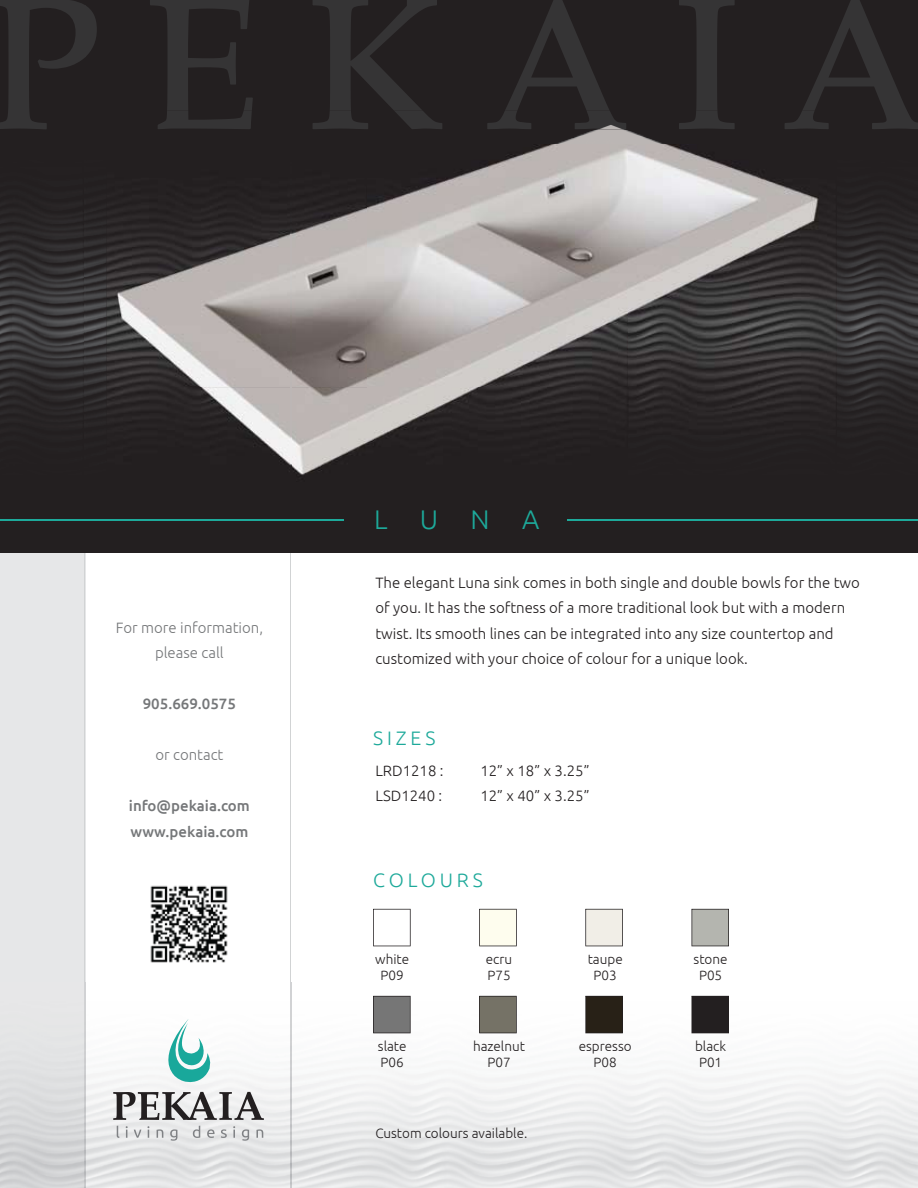
<style>
.page{position:relative;width:918px;height:1188px;background:#fff}
.page>*{position:absolute;margin:0;border:0;box-sizing:border-box;transform-origin:0 0}
.t1{font:500 186.9px "Palatino";letter-spacing:.24em;color:#353435}
.t2{font:300 27px "Ubuntu";color:#1da99a}
.t3{font:300 19.5px "Ubuntu";letter-spacing:.2em;color:#1da99a}
.t4{font:300 15px/25.5px "Ubuntu";color:#231f20}
.t5{font:500 15px/25.5px "Ubuntu";color:#757779}
.t6{font:300 15px/25.5px "Ubuntu";color:#757779;text-align:center}
.t7{font:300 13.5px/16.2px "Ubuntu";color:#231f20;text-align:center}
</style>
<div class="page">
<div style="left:0;top:0;width:85px;height:1188px;background:#e6e7e8"></div>
<hr style="left:84px;top:0;width:1px;height:1188px;background:#d1d3d4">
<hr style="left:290px;top:0;width:1px;height:1188px;background:#d1d3d4">
<div style="left:0;top:0;width:918px;height:552px;background:#231f20"></div>
<img style="left:0;top:215px;width:107px;height:203px">
<img style="left:837px;top:215px;width:81px;height:202px">
<img style="left:84px;top:215px;width:1px;height:203px">
<img style="left:84px;top:1043px;width:1px;height:145px">
<img style="left:290px;top:1046px;width:1px;height:142px">
<img style="left:107px;top:129px;width:730px;height:346px">
<img style="left:290px;top:144px;width:1px;height:331px">
<img style="left:158px;top:110px;width:671px;height:19px">
<svg style="left:290px;top:110px;width:1px;height:34px"></svg>
<svg style="left:373px;top:909px;width:38px;height:37px"></svg>
<svg style="left:373px;top:996px;width:38px;height:37px"></svg>
<svg style="left:479px;top:909px;width:38px;height:37px"></svg>
<svg style="left:479px;top:996px;width:38px;height:37px"></svg>
<svg style="left:585px;top:909px;width:38px;height:37px"></svg>
<svg style="left:585px;top:996px;width:38px;height:37px"></svg>
<svg style="left:692px;top:909px;width:37px;height:37px"></svg>
<svg style="left:692px;top:996px;width:37px;height:37px"></svg>
<svg style="left:113px;top:1092px;width:151px;height:28px"></svg>
<svg style="left:117px;top:1126px;width:2px;height:12px"></svg>
<svg style="left:126px;top:1126px;width:2px;height:12px"></svg>
<svg style="left:134px;top:1130px;width:7px;height:8px"></svg>
<svg style="left:147px;top:1126px;width:2px;height:12px"></svg>
<svg style="left:157px;top:1129px;width:6px;height:9px"></svg>
<svg style="left:170px;top:1129px;width:7px;height:12px"></svg>
<svg style="left:193px;top:1126px;width:7px;height:12px"></svg>
<svg style="left:207px;top:1129px;width:8px;height:9px"></svg>
<svg style="left:221px;top:1129px;width:6px;height:9px"></svg>
<svg style="left:233px;top:1126px;width:2px;height:12px"></svg>
<svg style="left:242px;top:1129px;width:7px;height:12px"></svg>
<svg style="left:256px;top:1129px;width:7px;height:9px"></svg>
<svg style="left:155px;top:1019px;width:57px;height:64px"></svg>
<img style="left:150px;top:885px;width:78px;height:78px">
<hr style="left:0;top:520px;width:344px;height:1px;background:#1da99a">
<hr style="left:568px;top:520px;width:350px;height:1px;background:#1da99a">
<h1 class="t1" style="left:-14px;top:-45px;width:942px">PEKAIA</h1>
<p class="t6" style="left:116px;top:614px;width:149px">For more information, please call</p>
<p class="t5" style="left:143px;top:691px;width:95px">905.669.0575</p>
<p class="t6" style="left:155px;top:742px;width:70px">or contact</p>
<p class="t5" style="left:129px;top:793px;width:123px">info@pekaia.com www.pekaia.com</p>
<h2 class="t2" style="left:374px;top:503px;width:167px">LUNA</h2>
<p class="t4" style="left:375px;top:569px;width:486px">The elegant Luna sink comes in both single and double bowls for the two of you. It has the softness of a more traditional look but with a modern twist. Its smooth lines can be integrated into any size countertop and customized with your choice of colour for a unique look.</p>
<h3 class="t3" style="left:373px;top:727px;width:64px">SIZES</h3>
<p class="t4" style="left:375px;top:757px;width:70px">LRD1218 :</p>
<p class="t4" style="left:480px;top:757px;width:111px">12” x 18” x 3.25”</p>
<p class="t4" style="left:375px;top:783px;width:68px">LSD1240 :</p>
<p class="t4" style="left:480px;top:783px;width:111px">12” x 40” x 3.25”</p>
<h3 class="t3" style="left:373px;top:868px;width:111px">COLOURS</h3>
<p class="t7" style="left:375px;top:950px;width:35px">white<br>P09</p>
<p class="t7" style="left:378px;top:1037px;width:30px;text-align:left">slate<br>P06</p>
<p class="t7" style="left:486px;top:950px;width:28px;text-align:left">ecru<br>P75</p>
<p class="t7" style="left:473px;top:1037px;width:54px">hazelnut<br>P07</p>
<p class="t7" style="left:375px;top:1124px;width:154px">Custom colours available.</p>
<p class="t7" style="left:588px;top:950px;width:37px">taupe<br>P03</p>
<p class="t7" style="left:579px;top:1037px;width:54px">espresso<br>P08</p>
<p class="t7" style="left:694px;top:950px;width:35px">stone<br>P05</p>
<p class="t7" style="left:695px;top:1037px;width:33px;text-align:left">black<br>P01</p>
</div>
